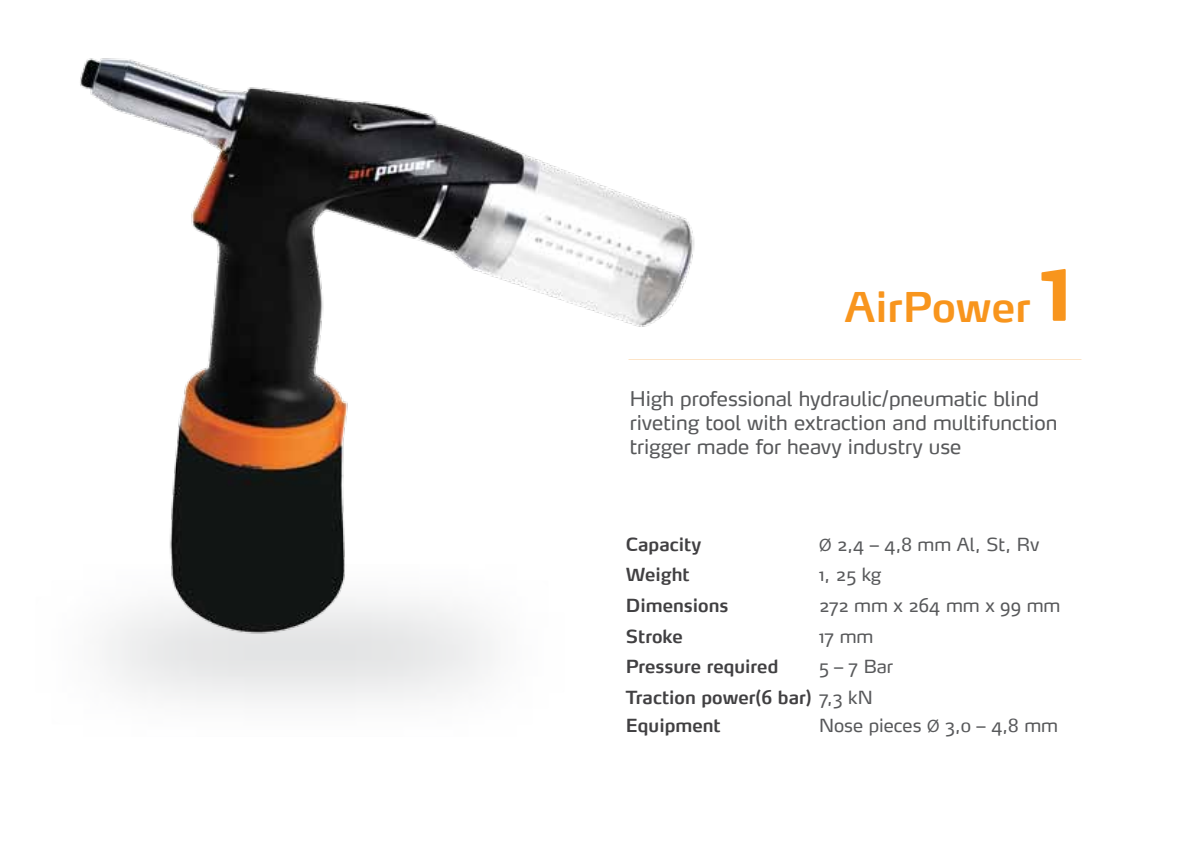
<style>
.page{position:relative;width:1191px;height:842px;background:#fff}
.page>*{position:absolute;margin:0;border:0;box-sizing:border-box;transform-origin:0 0}
.t1{font:600 96.4px "Max";color:#f8951d}
.t2{font:600 40.8px "Max";color:#f8951d}
.t3{font:20px/24px "Max";color:#58595b}
.t4{font:600 18px/30.6px "Max";color:#414042}
.t5{font:18px "Max";color:#58595b}
.s1{font-family:"Myriad Pro"}
.s2{font-weight:400;color:#58595b}
</style>
<div class="page">
<img style="left:64px;top:58px;width:678px;height:610px">
<h2 class="t2" style="left:844px;top:281px;width:187px">AirPower</h2>
<h1 class="t1" style="left:1039px;top:225px;width:34px">1</h1>
<p class="t3" style="left:630px;top:386px;width:429px">High professional hydraulic/pneumatic blind riveting tool with extraction and multifunction trigger made for heavy industry use</p>
<p class="t4" style="left:626px;top:529px;width:77px">Capacity</p>
<p class="t5" style="left:819px;top:533px;width:222px"><span class="s1">Ø</span> 2,4 – 4,8 mm Al, St, Rv</p>
<p class="t4" style="left:626px;top:559px;width:65px">Weight</p>
<p class="t5" style="left:819px;top:563px;width:64px">1, 25 kg</p>
<p class="t4" style="left:626px;top:590px;width:104px">Dimensions</p>
<p class="t5" style="left:819px;top:594px;width:243px">272 mm x 264 mm x 99 mm</p>
<p class="t4" style="left:626px;top:620px;width:58px">Stroke</p>
<p class="t5" style="left:819px;top:625px;width:56px">17 mm</p>
<p class="t4" style="left:626px;top:651px;width:154px">Pressure required</p>
<p class="t4" style="left:626px;top:651px;width:269px;text-indent:193px"><span class="s2">5 – 7 Bar<br></span>Traction power(6 bar) <span class="s2">7,3 kN</span></p>
<p class="t4" style="left:626px;top:710px;width:96px">Equipment</p>
<p class="t5" style="left:819px;top:714px;width:240px">Nose pieces <span class="s1">Ø</span> 3,0 – 4,8 mm</p>
</div>
